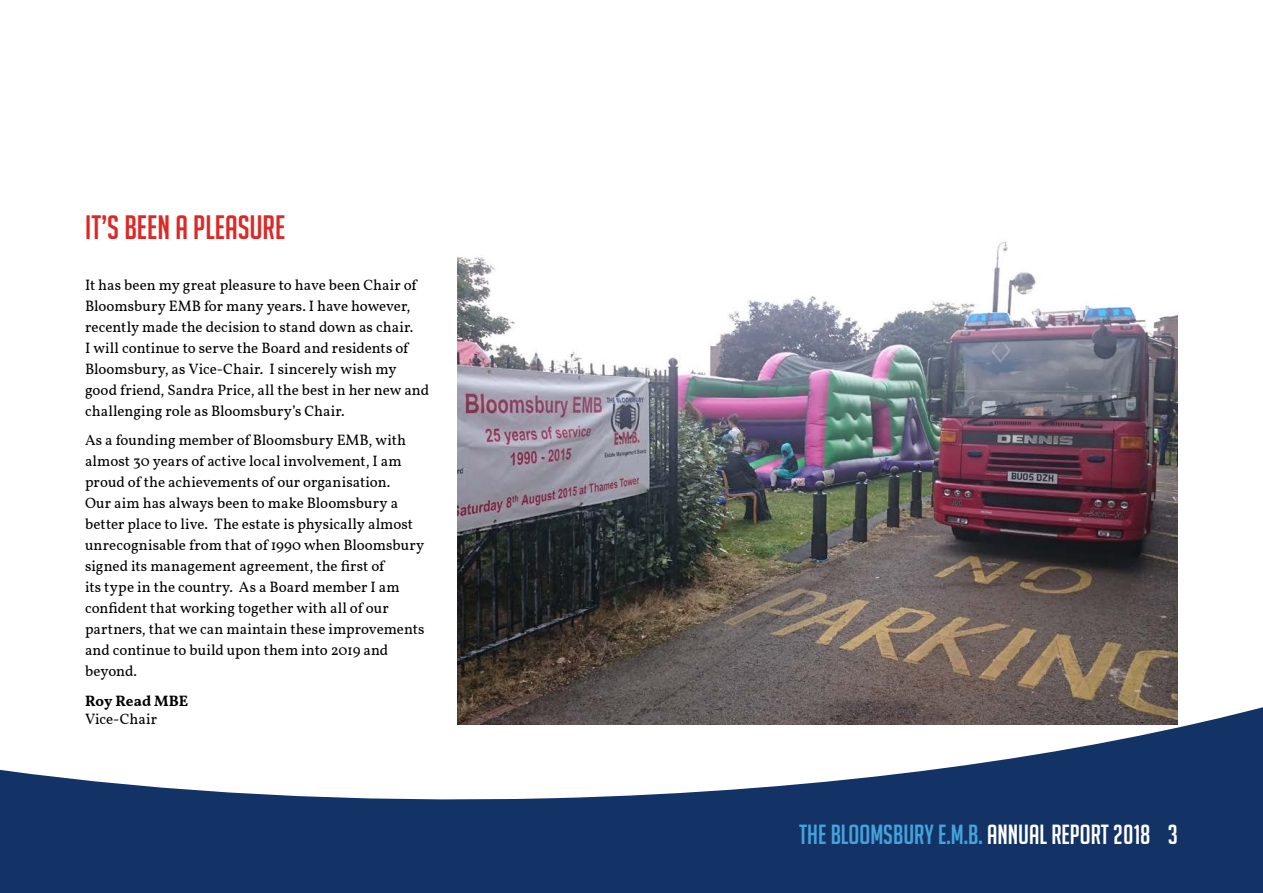
<style>
.page{position:relative;width:1263px;height:893px;background:#fff}
.page>*{position:absolute;margin:0;border:0;box-sizing:border-box;transform-origin:0 0}
.t1{font:33px "Big Noodle Titling";color:#db2928}
.t2{font:27px "Big Noodle Titling";color:#45a3db}
.t3{font:15px/21px "Vollkorn";color:#000}
.t4{font:700 15px "Vollkorn";letter-spacing:-.005em;color:#000}
.s1{color:#fff}
</style>
<div class="page">
<svg style="left:1px;top:704px;width:1262px;height:189px;fill:#133367"></svg>
<svg style="left:0;top:769px;width:1px;height:124px"></svg>
<img style="left:458px;top:241px;width:720px;height:484px">
<h1 class="t1" style="left:85px;top:210px;width:133px">IT’SBEEN A PLEASURE</h1>
<p class="t3" style="left:85px;top:275px;width:346px">It has been my great pleasure to have been Chair of Bloomsbury EMB for many years. I have however, recently made the decision to stand down as chair.<br>I will continue to serve the Board and residents of Bloomsbury, as Vice-Chair. I sincerely wish my good friend, Sandra Price, all the best in her new and challenging role as Bloomsbury’s Chair.</p>
<p class="t3" style="left:85px;top:430px;width:341px">As a founding member of Bloomsbury EMB, with almost 30 years of active local involvement, I am proud of the achievements of our organisation.<br>Our aim has always been to make Bloomsbury a better place to live. The estate is physically almost unrecognisable from that of 1990 when Bloomsbury signed its management agreement, the first of<br>its type in the country. As a Board member I am confident that working together with all of our partners, that we can maintain these improvements and continue to build upon them into 2019 and beyond.</p>
<p class="t4" style="left:85px;top:689px;width:105px">Roy Read MBE</p>
<p class="t3" style="left:85px;top:709px;width:73px">Vice-Chair</p>
<h2 class="t2" style="left:799px;top:820px;width:380px">THE BLOOMSBURY E.M.B. <span class="s1">ANNUAL REPORT 2018 3</span></h2>
</div>
